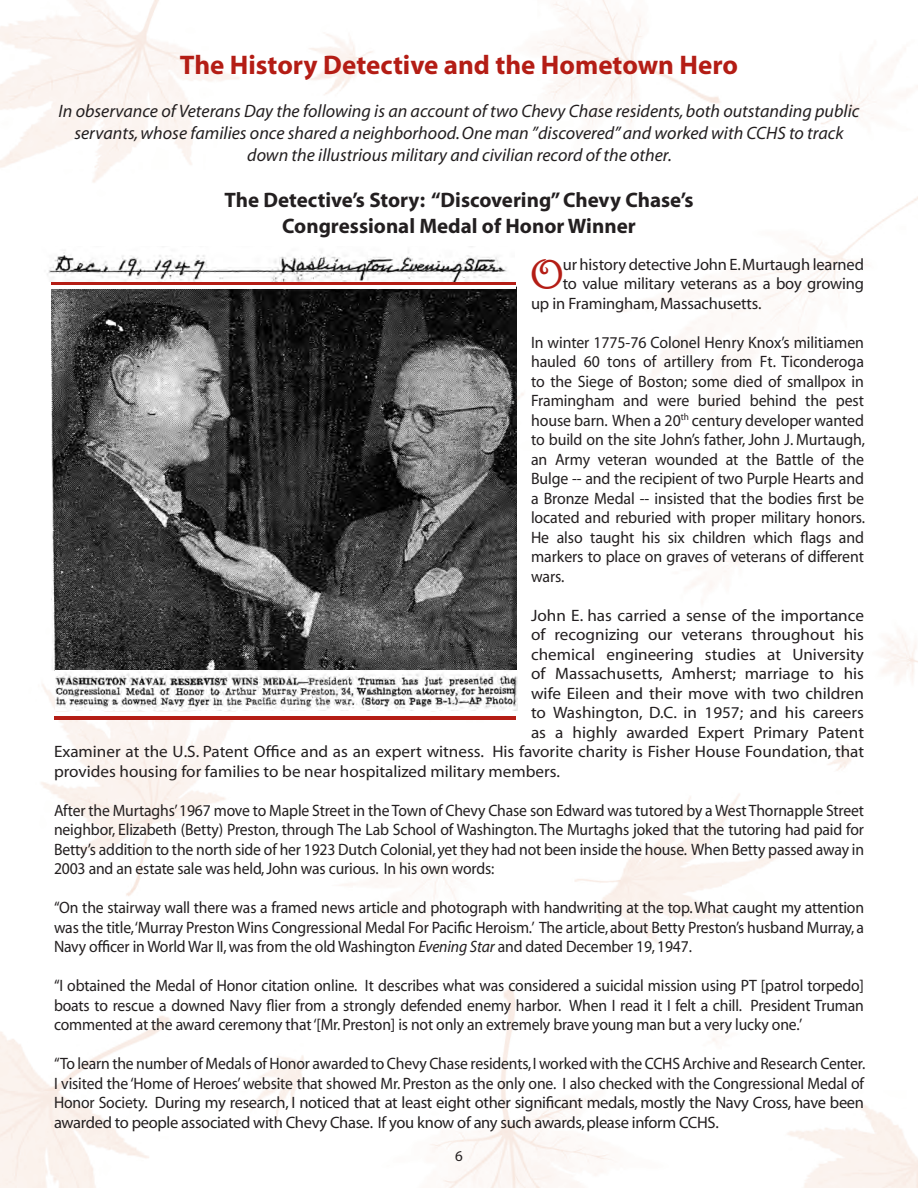
<style>
.page{position:relative;width:918px;height:1188px;background:#fff}
.page>*{position:absolute;margin:0;border:0;box-sizing:border-box;transform-origin:0 0}
.t1{font:36px "Chocolate Box";color:#b41d15}
.t2{font:700 27px "Myriad";color:#b41d15}
.t3{font:700 21px "Myriad";color:#231f20}
.t4{font:italic 18px/21.6px "Myriad";color:#231f20;text-align:center}
.t5{font:16.5px/19.5px "Myriad";letter-spacing:-.005em;color:#231f20;text-align:justify;scale:.95 1}
.t6{font:16.5px/19.5px "Myriad";letter-spacing:-.005em;color:#231f20;text-align:justify;scale:.96 1}
.t7{font:16.5px "Myriad";letter-spacing:-.005em;color:#231f20;scale:1.04 1}
.t8{font:16.5px "Myriad";letter-spacing:-.005em;color:#231f20}
.t9{font:15px "Myriad";color:#231f20}
.s1{font-style:italic}
</style>
<div class="page">
<img style="left:0;top:0;width:918px;height:1188px">
<img style="left:51px;top:289px;width:465px;height:382px">
<img style="left:41px;top:246px;width:474px;height:35px">
<img style="left:56px;top:671px;width:462px;height:40px">
<hr style="left:51px;top:282px;width:465px;height:3px;background:#b41d15">
<hr style="left:51px;top:285px;width:465px;height:4px;background:#fff">
<hr style="left:55px;top:716px;width:461px;height:3px;background:#b41d15">
<hr style="left:55px;top:713px;width:462px;height:3px;background:#fff">
<p class="t2" style="left:180px;top:51px;width:560px">The History Detective and the Hometown Hero</p>
<p class="t4" style="left:59px;top:101px;width:802px">In observance of Veterans Day the following is an account of two Chevy Chase residents, both outstanding public servants, whose families once shared a neighborhood. One man ”discovered” and worked with CCHS to track down the illustrious military and civilian record of the other.</p>
<p class="t3" style="left:224px;top:190px;width:471px">The Detective’s Story: “Discovering” Chevy Chase’s</p>
<p class="t3" style="left:282px;top:215px;width:355px">Congressional Medal of Honor Winner</p>
<p class="t1" style="left:531px;top:258px;width:33px">O</p>
<p class="t8" style="left:563px;top:256px;width:303px">ur history detective John E. Murtaugh learned</p>
<p class="t8" style="left:563px;top:275px;width:303px">to value military veterans as a boy growing</p>
<p class="t8" style="left:531px;top:295px;width:232px">up in Framingham, Massachusetts.</p>
<p class="t6" style="left:531px;top:333px;width:350px">In winter 1775-76 Colonel Henry Knox’s militiamen hauled 60 tons of artillery from Ft. Ticonderoga to the Siege of Boston; some died of smallpox in Framingham and were buried behind the pest house barn. When a 20<sup>th</sup> century developer wanted to build on the site John’s father, John J. Murtaugh, an Army veteran wounded at the Battle of the Bulge -- and the recipient of two Purple Hearts and a Bronze Medal -- insisted that the bodies first be located and reburied with proper military honors.<br>He also taught his six children which flags and markers to place on graves of veterans of different wars.</p>
<p class="t7" style="left:531px;top:607px;width:322px">John E. has carried a sense of the importance</p>
<p class="t7" style="left:531px;top:626px;width:322px">of recognizing our veterans throughout his</p>
<p class="t7" style="left:531px;top:646px;width:322px">chemical engineering studies at University</p>
<p class="t7" style="left:531px;top:665px;width:322px">of Massachusetts, Amherst; marriage to his</p>
<p class="t7" style="left:531px;top:685px;width:322px">wife Eileen and their move with two children</p>
<p class="t7" style="left:531px;top:704px;width:322px">to Washington, D.C. in 1957; and his careers</p>
<p class="t7" style="left:531px;top:724px;width:322px">as a highly awarded Expert Primary Patent</p>
<p class="t7" style="left:54px;top:743px;width:780px">Examiner at the U.S. Patent Office and as an expert witness. His favorite charity is Fisher House Foundation, that</p>
<p class="t7" style="left:54px;top:763px;width:488px">provides housing for families to be near hospitalized military members.</p>
<p class="t5" style="left:54px;top:801px;width:854px">After the Murtaghs’ 1967 move to Maple Street in the Town of Chevy Chase son Edward was tutored by a West Thornapple Street neighbor, Elizabeth (Betty) Preston, through The Lab School of Washington. The Murtaghs joked that the tutoring had paid for Betty’s addition to the north side of her 1923 Dutch Colonial, yet they had not been inside the house. When Betty passed away in 2003 and an estate sale was held, John was curious. In his own words:</p>
<p class="t5" style="left:54px;top:899px;width:854px">“On the stairway wall there was a framed news article and photograph with handwriting at the top. What caught my attention was the title,‘Murray Preston Wins Congressional Medal For Pacific Heroism.’ The article, about Betty Preston’s husband Murray, a Navy officer in World War II, was from the old Washington <span class="s1">Evening Star</span> and dated December 19, 1947.</p>
<p class="t5" style="left:54px;top:977px;width:854px">“I obtained the Medal of Honor citation online. It describes what was considered a suicidal mission using PT [patrol torpedo] boats to rescue a downed Navy flier from a strongly defended enemy harbor. When I read it I felt a chill. President Truman commented at the award ceremony that ‘[Mr. Preston] is not only an extremely brave young man but a very lucky one.’</p>
<p class="t5" style="left:54px;top:1055px;width:855px">“To learn the number of Medals of Honor awarded to Chevy Chase residents, I worked with the CCHS Archive and Research Center.<br>I visited the ‘Home of Heroes’ website that showed Mr. Preston as the only one. I also checked with the Congressional Medal of Honor Society. During my research, I noticed that at least eight other significant medals, mostly the Navy Cross, have been awarded to people associated with Chevy Chase. If you know of any such awards, please inform CCHS.</p>
<p class="t9" style="left:455px;top:1148px;width:9px">6</p>
</div>
